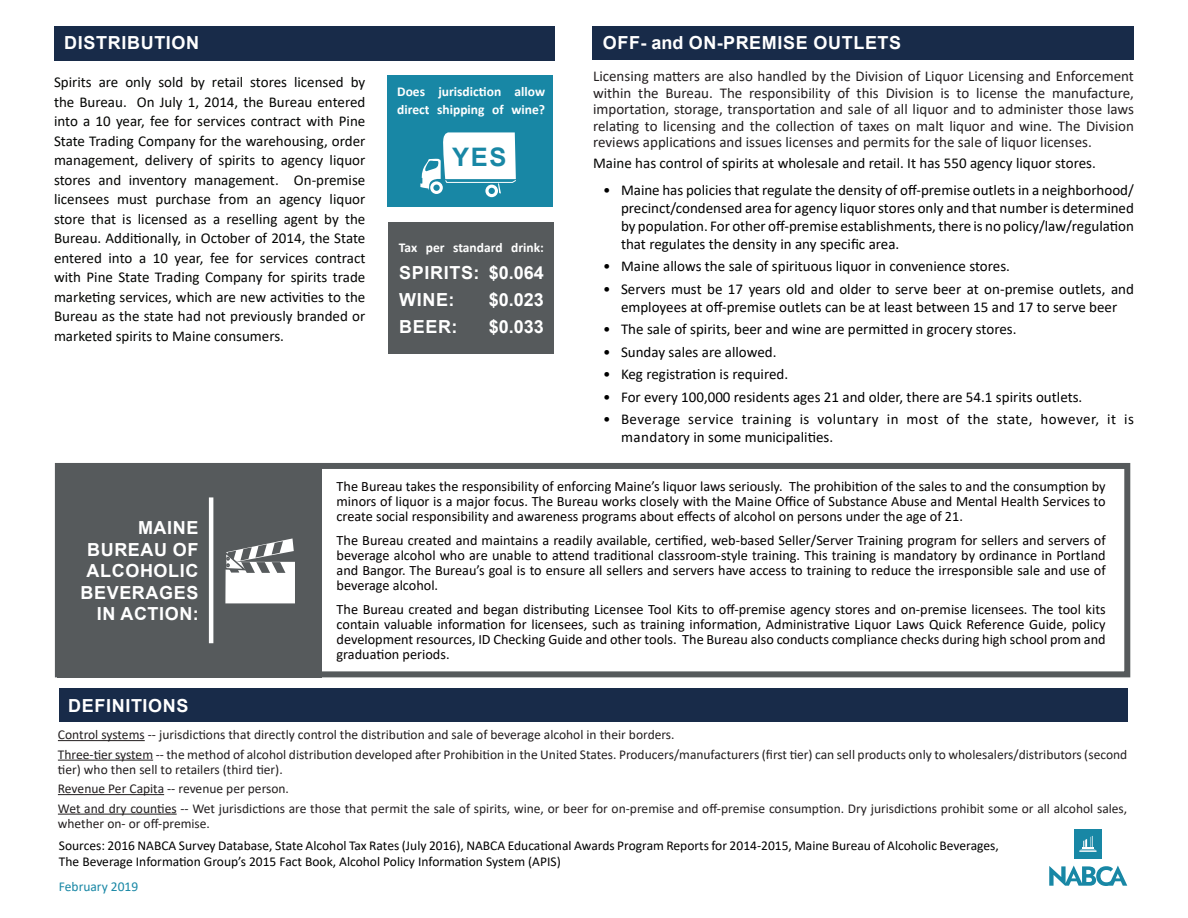
<style>
.page{position:relative;width:1188px;height:918px;background:#fff}
.page>*{position:absolute;margin:0;border:0;box-sizing:border-box;transform-origin:0 0}
.t1{font:700 25.5px "Arial";color:#1887a5}
.t2{font:700 18px/21.6px "Arial";letter-spacing:.035em;color:#fff;text-align:right}
.t3{font:15px/19.5px "Calibri";color:#040503;text-align:justify}
.t4{font:15px/18px "Calibri";color:#000;text-align:justify}
.t5{font:15px/16.5px "Calibri";color:#231f20;text-align:justify}
.t6{font:15px/18px "Calibri";letter-spacing:.025em;color:#000}
.t7{font:14.25px/15px "Calibri";color:#040000;text-align:justify}
.t8{font:13.5px/15px "Calibri";color:#231f20}
.t9{font:13.5px/16.2px "Calibri";color:#000}
.t10{font:700 13.5px "Calibri";color:#fff}
.t11{font:13.5px "Calibri";color:#1887a5}
</style>
<div class="page">
<svg style="left:1049px;top:866px;width:78px;height:20px"></svg>
<div style="left:1074px;top:830px;width:27px;height:29px;background:#1887a5"></div>
<svg style="left:1079px;top:836px;width:18px;height:16px"></svg>
<hr style="left:58px;top:740px;width:87px;height:1px;background:#231f20">
<hr style="left:58px;top:760px;width:95px;height:1px;background:#231f20">
<hr style="left:58px;top:794px;width:106px;height:1px;background:#231f20">
<hr style="left:58px;top:814px;width:119px;height:1px;background:#231f20">
<div style="left:55px;top:463px;width:1075px;height:214px;border:6px solid #565a5c"></div>
<div style="left:388px;top:222px;width:166px;height:132px;background:#565a5c"></div>
<div style="left:387px;top:76px;width:166px;height:131px;background:#1887a5"></div>
<div style="left:54px;top:26px;width:501px;height:34px;background:#182b49"></div>
<div style="left:593px;top:26px;width:541px;height:34px;background:#182b49"></div>
<div style="left:59px;top:688px;width:1068px;height:34px;background:#182b49"></div>
<svg style="left:485px;top:185px;width:13px;height:12px"></svg>
<svg style="left:420px;top:132px;width:96px;height:62px"></svg>
<div style="left:57px;top:463px;width:265px;height:214px;background:#565a5c"></div>
<svg style="left:225px;top:538px;width:70px;height:65px"></svg>
<hr style="left:209px;top:497px;width:4px;height:146px;background:#fff">
<p class="t2" style="left:64px;top:32px;width:136px">DISTRIBUTION</p>
<p class="t2" style="left:603px;top:32px;width:300px">OFF- and ON-PREMISE OUTLETS</p>
<p class="t3" style="left:54px;top:72px;width:313px">Spirits are only sold by retail stores licensed by the Bureau. On July 1, 2014, the Bureau entered into a 10 year, fee for services contract with Pine State Trading Company for the warehousing, order management, delivery of spirits to agency liquor stores and inventory management. On-premise licensees must purchase from an agency liquor store that is licensed as a reselling agent by the Bureau. Additionally, in October of 2014, the State entered into a 10 year, fee for services contract with Pine State Trading Company for spirits trade marketing services, which are new activities to the Bureau as the state had not previously branded or marketed spirits to Maine consumers.</p>
<p class="t10" style="left:397px;top:82px;width:149px">Does jurisdiction allow</p>
<p class="t10" style="left:397px;top:100px;width:149px">direct shipping of wine?</p>
<p class="t1" style="left:452px;top:139px;width:56px">YES</p>
<p class="t10" style="left:399px;top:238px;width:146px">Tax per standard drink:</p>
<p class="t2" style="left:399px;top:262px;width:146px">SPIRITS: $0.064</p>
<p class="t2" style="left:399px;top:289px;width:57px">WINE:</p>
<p class="t2" style="left:489px;top:289px;width:57px">$0.023</p>
<p class="t2" style="left:399px;top:316px;width:60px">BEER:</p>
<p class="t2" style="left:489px;top:316px;width:57px">$0.033</p>
<p class="t5" style="left:593px;top:67px;width:542px">Licensing matters are also handled by the Division of Liquor Licensing and Enforcement within the Bureau. The responsibility of this Division is to license the manufacture, importation, storage, transportation and sale of all liquor and to administer those laws relating to licensing and the collection of taxes on malt liquor and wine. The Division reviews applications and issues licenses and permits for the sale of liquor licenses.</p>
<p class="t3" style="left:593px;top:153px;width:504px">Maine has control of spirits at wholesale and retail. It has 550 agency liquor stores.</p>
<p class="t4" style="left:621px;top:180px;width:514px;text-indent:-18px">• Maine has policies that regulate the density of off-premise outlets in a neighborhood/ precinct/condensed area for agency liquor stores only and that number is determined by population. For other off-premise establishments, there is no policy/law/regulation that regulates the density in any specific area.</p>
<p class="t4" style="left:603px;top:257px;width:409px">• Maine allows the sale of spirituous liquor in convenience stores.</p>
<p class="t4" style="left:603px;top:279px;width:532px;text-align:center">• Servers must be 17 years old and older to serve beer at on-premise outlets, and employees at off-premise outlets can be at least between 15 and 17 to serve beer</p>
<p class="t4" style="left:603px;top:320px;width:415px">• The sale of spirits, beer and wine are permitted in grocery stores.</p>
<p class="t4" style="left:603px;top:342px;width:175px">• Sunday sales are allowed.</p>
<p class="t4" style="left:603px;top:365px;width:187px">• Keg registration is required.</p>
<p class="t4" style="left:603px;top:387px;width:481px">• For every 100,000 residents ages 21 and older, there are 54.1 spirits outlets.</p>
<p class="t6" style="left:621px;top:410px;width:514px;text-indent:-18px">• Beverage service training is voluntary in most of the state, however, it is mandatory in some municipalities.</p>
<p class="t2" style="left:138px;top:517px;width:62px">MAINE</p>
<p class="t2" style="left:80px;top:539px;width:120px">BUREAU OF<br>ALCOHOLIC<br>BEVERAGES<br>IN ACTION:</p>
<p class="t2" style="left:68px;top:695px;width:122px">DEFINITIONS</p>
<p class="t7" style="left:337px;top:478px;width:771px">The Bureau takes the responsibility of enforcing Maine’s liquor laws seriously. The prohibition of the sales to and the consumption by minors of liquor is a major focus. The Bureau works closely with the Maine Office of Substance Abuse and Mental Health Services to create social responsibility and awareness programs about effects of alcohol on persons under the age of 21.</p>
<p class="t7" style="left:337px;top:532px;width:771px">The Bureau created and maintains a readily available, certified, web-based Seller/Server Training program for sellers and servers of beverage alcohol who are unable to attend traditional classroom-style training. This training is mandatory by ordinance in Portland and Bangor. The Bureau’s goal is to ensure all sellers and servers have access to training to reduce the irresponsible sale and use of beverage alcohol.</p>
<p class="t7" style="left:337px;top:601px;width:771px">The Bureau created and began distributing Licensee Tool Kits to off-premise agency stores and on-premise licensees. The tool kits contain valuable information for licensees, such as training information, Administrative Liquor Laws Quick Reference Guide, policy development resources, ID Checking Guide and other tools. The Bureau also conducts compliance checks during high school prom and graduation periods.</p>
<p class="t8" style="left:58px;top:727px;width:618px">Control systems -- jurisdictions that directly control the distribution and sale of beverage alcohol in their borders.</p>
<p class="t8" style="left:58px;top:746px;width:1071px">Three-tier system -- the method of alcohol distribution developed after Prohibition in the United States. Producers/manufacturers (first tier) can sell products only to wholesalers/distributors (second tier) who then sell to retailers (third tier).</p>
<p class="t8" style="left:58px;top:781px;width:233px">Revenue Per Capita -- revenue per person.</p>
<p class="t8" style="left:58px;top:800px;width:1071px">Wet and dry counties -- Wet jurisdictions are those that permit the sale of spirits, wine, or beer for on-premise and off-premise consumption. Dry jurisdictions prohibit some or all alcohol sales, whether on- or off-premise.</p>
<p class="t9" style="left:59px;top:837px;width:941px">Sources: 2016 NABCA Survey Database, State Alcohol Tax Rates (July 2016), NABCA Educational Awards Program Reports for 2014-2015, Maine Bureau of Alcoholic Beverages,<br>The Beverage Information Group’s 2015 Fact Book, Alcohol Policy Information System (APIS)</p>
<p class="t11" style="left:59px;top:877px;width:81px">February 2019</p>
</div>
